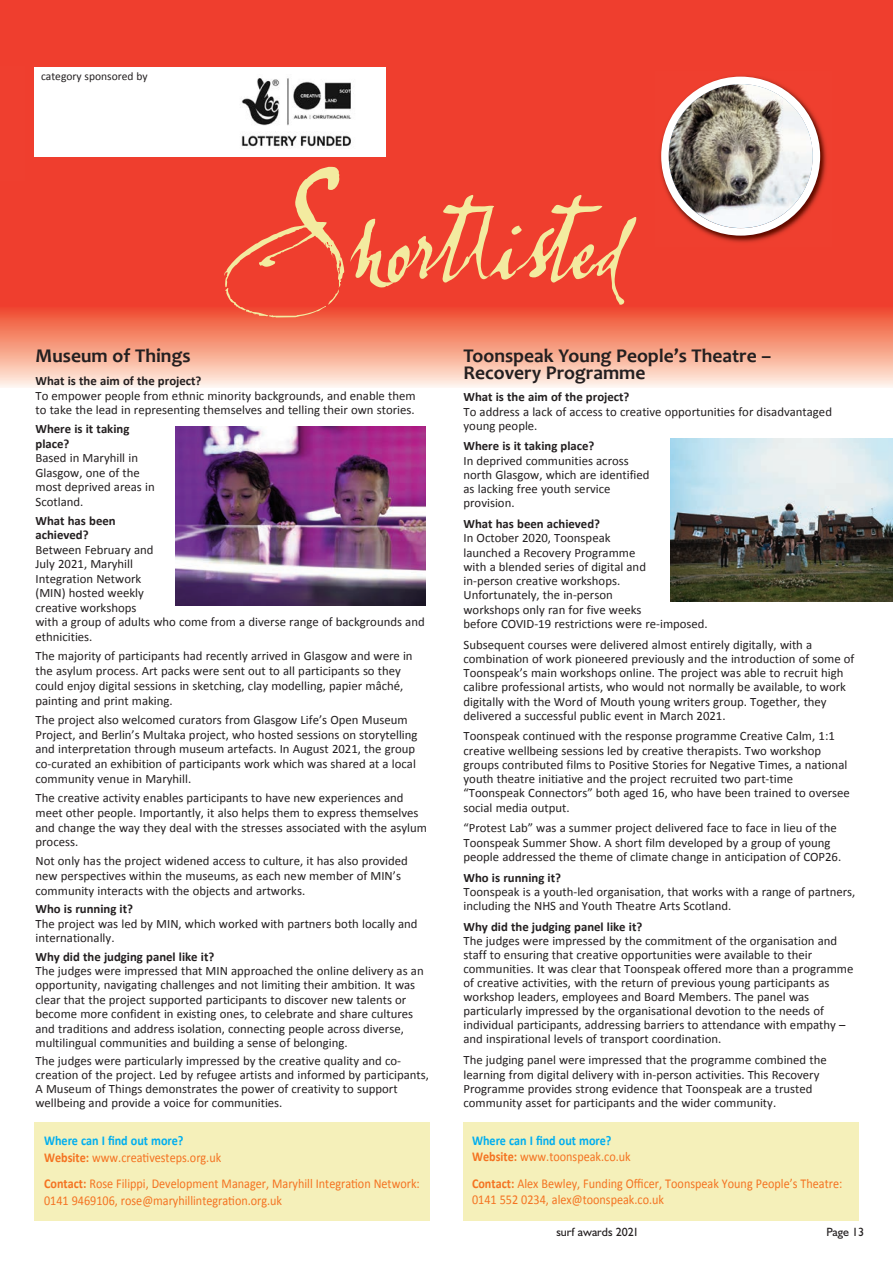
<style>
.page{position:relative;width:893px;height:1263px;background:#fff}
.page>*{position:absolute;margin:0;border:0;box-sizing:border-box;transform-origin:0 0}
.t1{font:136.8px "Lassigue D Mato";letter-spacing:-.06em;color:#f3eba0}
.t2{font:700 19.5px/16.5px "Candara";color:#231f20}
.t3{font:13.5px/16.5px "Calibri";color:#f47321;scale:.9 1}
.t4{font:700 13.5px/16.5px "Calibri";color:#00aeef;scale:.9 1}
.t5{font:12.75px/14.2px "Calibri";color:#231f20}
.t6{font:700 12.75px/14.5px "Calibri";color:#231f20}
.t7{font:12px "Humanist 521 BT";color:#231f20}
.t8{font:11.55px "Calibri";color:#231f20}
.s1{font-weight:700;color:#00aeef}
.s2{font-weight:700}
.s3{color:#f47321}
.s4{font-weight:400;color:#f47321}
</style>
<div class="page">
<div style="left:0;top:0;width:893px;height:352px;background:#ef3e2e"></div>
<div style="left:0;top:307px;width:893px;height:81px;background:linear-gradient(to bottom,#ef4827,#fff5e6)"></div>
<div style="left:463px;top:1122px;width:396px;height:98px;background:#f5f0ba"></div>
<div style="left:34px;top:1122px;width:395px;height:98px;background:#f5f0ba"></div>
<img style="left:175px;top:427px;width:250px;height:178px">
<img style="left:670px;top:439px;width:223px;height:163px">
<div style="left:34px;top:67px;width:352px;height:89px;background:#fff"></div>
<img style="left:241px;top:78px;width:110px;height:71px">
<img style="left:660px;top:76px;width:167px;height:167px">
<svg style="left:661px;top:77px;width:159px;height:159px"></svg>
<p class="t8" style="left:41px;top:69px;width:108px">category sponsored by</p>
<h1 class="t1" style="left:230px;top:194px;width:395px">Shortlisted</h1>
<h2 class="t2" style="left:36px;top:347px;width:157px">Museum of Things</h2>
<p class="t6" style="left:36px;top:373px;width:168px">What is the aim of the project?</p>
<p class="t5" style="left:36px;top:388px;width:382px">To empower people from ethnic minority backgrounds, and enable them to take the lead in representing themselves and telling their own stories.</p>
<p class="t6" style="left:36px;top:421px;width:95px">Where is it taking place?</p>
<p class="t5" style="left:36px;top:450px;width:121px">Based in Maryhill in<br>Glasgow, one of the most deprived areas in<br>Scotland.</p>
<p class="t6" style="left:36px;top:512px;width:82px">What has been achieved?</p>
<p class="t5" style="left:36px;top:542px;width:391px">Between February and<br>July 2021, Maryhill<br>Integration Network<br>(MIN) hosted weekly<br>creative workshops<br>with a group of adults who come from a diverse range of backgrounds and ethnicities.</p>
<p class="t5" style="left:36px;top:648px;width:379px;line-height:14.9px">The majority of participants had recently arrived in Glasgow and were in the asylum process. Art packs were sent out to all participants so they could enjoy digital sessions in sketching, clay modelling, papier mâché, painting and print making.</p>
<p class="t5" style="left:36px;top:711px;width:383px;line-height:14.9px">The project also welcomed curators from Glasgow Life’s Open Museum Project, and Berlin’s Multaka project, who hosted sessions on storytelling and interpretation through museum artefacts. In August 2021, the group co‐curated an exhibition of participants work which was shared at a local community venue in Maryhill.</p>
<p class="t5" style="left:36px;top:790px;width:393px;line-height:14.7px">The creative activity enables participants to have new experiences and meet other people. Importantly, it also helps them to express themselves and change the way they deal with the stresses associated with the asylum process.</p>
<p class="t5" style="left:36px;top:853px;width:374px;line-height:14.7px">Not only has the project widened access to culture, it has also provided new perspectives within the museums, as each new member of MIN’s community interacts with the objects and artworks.</p>
<p class="t6" style="left:36px;top:901px;width:99px">Who is running it?</p>
<p class="t5" style="left:36px;top:915px;width:384px">The project was led by MIN, which worked with partners both locally and internationally.</p>
<p class="t6" style="left:36px;top:948px;width:180px">Why did the judging panel like it?</p>
<p class="t5" style="left:36px;top:963px;width:390px">The judges were impressed that MIN approached the online delivery as an opportunity, navigating challenges and not limiting their ambition. It was clear that the project supported participants to discover new talents or become more confident in existing ones, to celebrate and share cultures and traditions and address isolation, connecting people across diverse, multilingual communities and building a sense of belonging.</p>
<p class="t5" style="left:36px;top:1053px;width:395px">The judges were particularly impressed by the creative quality and co‐ creation of the project. Led by refugee artists and informed by participants, A Museum of Things demonstrates the power of creativity to support wellbeing and provide a voice for communities.</p>
<p class="t3" style="left:44px;top:1132px;width:198px"><span class="s1">Where can I find out more?<br></span><span class="s2">Website:</span> www.creativesteps.org.uk</p>
<p class="t3" style="left:44px;top:1175px;width:419px"><span class="s2">Contact:</span> Rose Filippi, Development Manager, Maryhill Integration Network:<br>0141 9469106, rose@maryhillintegration.org.uk</p>
<h2 class="t2" style="left:463px;top:347px;width:309px">Toonspeak Young People’s Theatre –<br>Recovery Programme</h2>
<p class="t6" style="left:463px;top:389px;width:168px">What is the aim of the project?</p>
<p class="t5" style="left:463px;top:404px;width:370px">To address a lack of access to creative opportunities for disadvantaged young people.</p>
<p class="t6" style="left:463px;top:438px;width:133px">Where is it taking place?</p>
<p class="t5" style="left:463px;top:453px;width:188px">In deprived communities across north Glasgow, which are identified as lacking free youth service provision.</p>
<p class="t6" style="left:463px;top:516px;width:138px">What has been achieved?</p>
<p class="t5" style="left:463px;top:530px;width:246px">In October 2020, Toonspeak<br>launched a Recovery Programme<br>with a blended series of digital and<br>in‐person creative workshops.<br>Unfortunately, the in‐person<br>workshops only ran for five weeks<br>before COVID‐19 restrictions were re‐imposed.</p>
<p class="t5" style="left:463px;top:637px;width:392px">Subsequent courses were delivered almost entirely digitally, with a combination of work pioneered previously and the introduction of some of Toonspeak’s main workshops online. The project was able to recruit high calibre professional artists, who would not normally be available, to work digitally with the Word of Mouth young writers group. Together, they delivered a successful public event in March 2021.</p>
<p class="t5" style="left:463px;top:728px;width:388px">Toonspeak continued with the response programme Creative Calm, 1:1 creative wellbeing sessions led by creative therapists. Two workshop groups contributed films to Positive Stories for Negative Times, a national youth theatre initiative and the project recruited two part‐time “Toonspeak Connectors” both aged 16, who have been trained to oversee social media output.</p>
<p class="t5" style="left:463px;top:820px;width:379px">“Protest Lab” was a summer project delivered face to face in lieu of the<br>Toonspeak Summer Show. A short film developed by a group of young people addressed the theme of climate change in anticipation of COP26.</p>
<p class="t6" style="left:463px;top:869px;width:99px">Who is running it?</p>
<p class="t5" style="left:463px;top:884px;width:393px">Toonspeak is a youth‐led organisation, that works with a range of partners, including the NHS and Youth Theatre Arts Scotland.</p>
<p class="t6" style="left:463px;top:918px;width:180px">Why did the judging panel like it?</p>
<p class="t5" style="left:463px;top:933px;width:391px">The judges were impressed by the commitment of the organisation and staff to ensuring that creative opportunities were available to their communities. It was clear that Toonspeak offered more than a programme of creative activities, with the return of previous young participants as workshop leaders, employees and Board Members. The panel was particularly impressed by the organisational devotion to the needs of individual participants, addressing barriers to attendance with empathy – and inspirational levels of transport coordination.</p>
<p class="t5" style="left:463px;top:1052px;width:365px">The judging panel were impressed that the programme combined the learning from digital delivery with in‐person activities. This Recovery Programme provides strong evidence that Toonspeak are a trusted community asset for participants and the wider community.</p>
<p class="t4" style="left:472px;top:1131px;width:178px">Where can I find out more?<br><span class="s3">Website:</span> <span class="s4">www.toonspeak.co.uk</span></p>
<p class="t3" style="left:472px;top:1174px;width:413px"><span class="s2">Contact:</span> Alex Bewley, Funding Officer, Toonspeak Young People’s Theatre:<br>0141 552 0234, alex@toonspeak.co.uk</p>
<p class="t7" style="left:556px;top:1228px;width:84px">surf awards 2021</p>
<p class="t7" style="left:826px;top:1228px;width:39px">Page 13</p>
</div>
